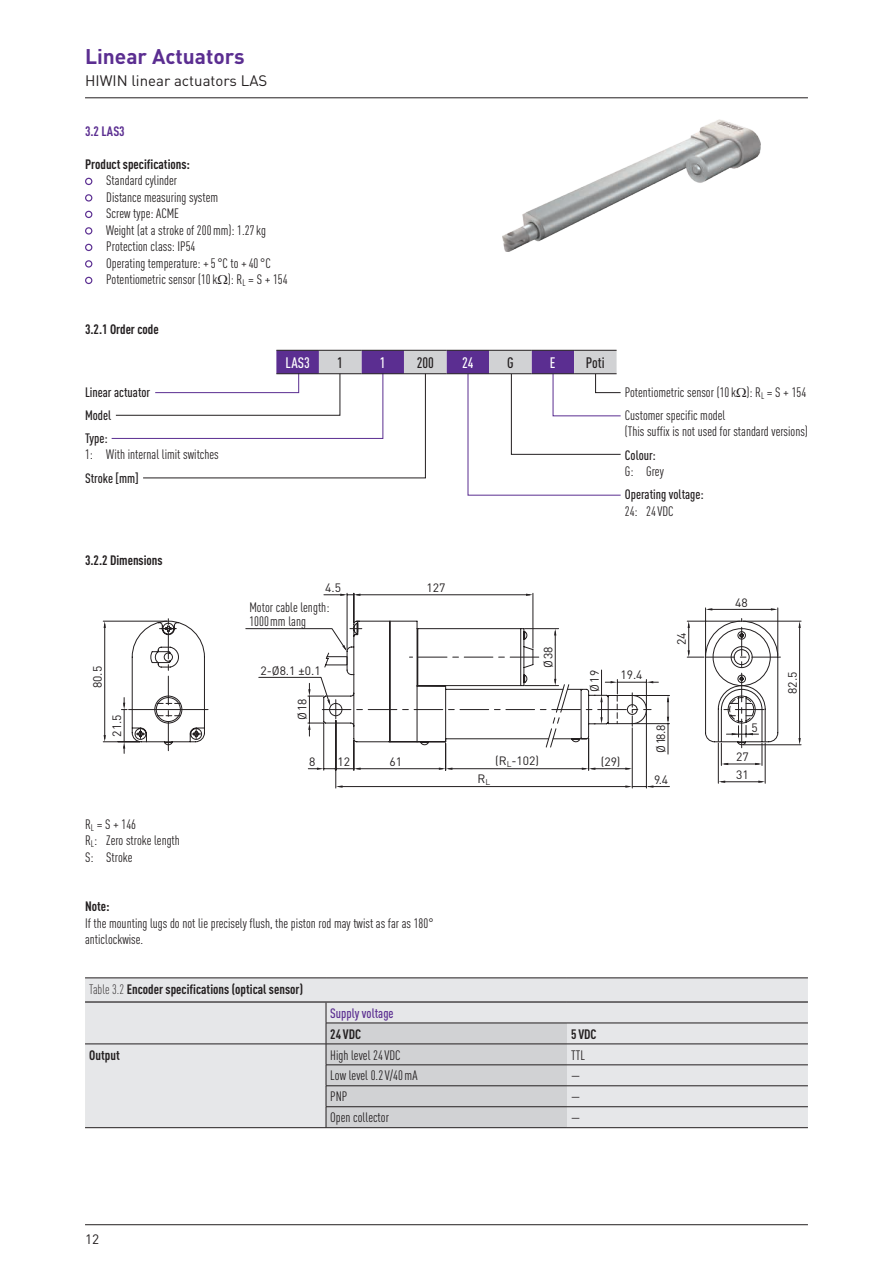
<style>
.page{position:relative;width:893px;height:1263px;background:#fff}
.page>*{position:absolute;margin:0;border:0;box-sizing:border-box;transform-origin:0 0}
.t1{font:700 21px "DIN Pro";color:#5b2e91}
.t2{font:15px "DIN Pro";color:#231f20}
.t3{font:500 condensed 15px "DIN Pro";color:#231f20}
.t4{font:500 condensed 15px "DIN Pro";letter-spacing:.005em;color:#fff}
.t5{font:condensed 13.5px/16.5px "DIN Pro";color:#231f20}
.t6{font:700 condensed 13.5px "DIN Pro";color:#231f20}
.t7{font:500 condensed 13.5px "DIN Pro";color:#231f20}
.t8{font:500 condensed 13.5px "DIN Pro";color:#5b2e91}
.t9{font:700 condensed 13.5px "DIN Pro";color:#5b2e91}
.t10{font:13.5px "DIN Pro";color:#231f20}
.t11{font:12px "DIN Pro";color:#231f20}
.s1{font-weight:300}
</style>
<div class="page">
<hr style="left:85px;top:98px;width:723px;height:1px;background:#231f20">
<hr style="left:85px;top:1224px;width:723px;height:1px;background:#231f20">
<svg style="left:103px;top:593px;width:698px;height:161px"></svg>
<svg style="left:258px;top:607px;width:520px;height:163px"></svg>
<svg style="left:208px;top:620px;width:109px;height:125px"></svg>
<hr style="left:104px;top:624px;width:1px;height:115px;background:#231f20">
<svg style="left:123px;top:618px;width:85px;height:135px"></svg>
<svg style="left:308px;top:723px;width:3px;height:7px"></svg>
<svg style="left:308px;top:689px;width:3px;height:7px"></svg>
<svg style="left:340px;top:594px;width:7px;height:2px"></svg>
<svg style="left:354px;top:594px;width:6px;height:2px"></svg>
<svg style="left:526px;top:594px;width:7px;height:2px"></svg>
<svg style="left:798px;top:738px;width:3px;height:7px"></svg>
<svg style="left:798px;top:621px;width:3px;height:7px"></svg>
<svg style="left:771px;top:608px;width:7px;height:2px"></svg>
<svg style="left:706px;top:608px;width:6px;height:2px"></svg>
<svg style="left:317px;top:618px;width:463px;height:170px"></svg>
<div style="left:85px;top:178px;width:7px;height:7px;border:1px solid #5b2e91;border-radius:50%"></div>
<div style="left:85px;top:194px;width:7px;height:8px;border:1px solid #5b2e91;border-radius:50%"></div>
<div style="left:85px;top:211px;width:7px;height:7px;border:1px solid #5b2e91;border-radius:50%"></div>
<div style="left:85px;top:227px;width:7px;height:8px;border:1px solid #5b2e91;border-radius:50%"></div>
<div style="left:85px;top:244px;width:7px;height:7px;border:1px solid #5b2e91;border-radius:50%"></div>
<div style="left:85px;top:260px;width:7px;height:8px;border:1px solid #5b2e91;border-radius:50%"></div>
<div style="left:85px;top:277px;width:7px;height:7px;border:1px solid #5b2e91;border-radius:50%"></div>
<div style="left:85px;top:978px;width:723px;height:149px;background:#e6e7e9"></div>
<svg style="left:326px;top:1002px;width:241px;height:125px;background:#d0d1d3"></svg>
<hr style="left:85px;top:1001px;width:241px;height:1px;background:#231f20">
<hr style="left:326px;top:1001px;width:241px;height:1px;background:#231f20">
<hr style="left:567px;top:1001px;width:241px;height:1px;background:#231f20">
<hr style="left:85px;top:977px;width:241px;height:1px;background:#231f20">
<hr style="left:326px;top:977px;width:241px;height:1px;background:#231f20">
<hr style="left:567px;top:977px;width:241px;height:1px;background:#231f20">
<hr style="left:326px;top:1023px;width:241px;height:1px;background:#231f20">
<hr style="left:567px;top:1023px;width:241px;height:1px;background:#231f20">
<hr style="left:85px;top:1044px;width:241px;height:1px;background:#231f20">
<hr style="left:326px;top:1044px;width:241px;height:1px;background:#231f20">
<hr style="left:567px;top:1044px;width:241px;height:1px;background:#231f20">
<hr style="left:326px;top:1064px;width:241px;height:1px;background:#231f20">
<hr style="left:567px;top:1064px;width:241px;height:1px;background:#231f20">
<hr style="left:326px;top:1085px;width:241px;height:1px;background:#231f20">
<hr style="left:567px;top:1085px;width:241px;height:1px;background:#231f20">
<hr style="left:326px;top:1106px;width:241px;height:1px;background:#231f20">
<hr style="left:567px;top:1106px;width:241px;height:1px;background:#231f20">
<hr style="left:85px;top:1127px;width:241px;height:1px;background:#231f20">
<hr style="left:326px;top:1127px;width:241px;height:1px;background:#231f20">
<hr style="left:567px;top:1127px;width:241px;height:1px;background:#231f20">
<img style="left:503px;top:119px;width:257px;height:132px">
<svg style="left:111px;top:350px;width:510px;height:146px"></svg>
<h1 class="t1" style="left:85px;top:39px;width:161px">Linear Actuators</h1>
<p class="t2" style="left:85px;top:69px;width:184px">HIWIN linear actuators LAS</p>
<p class="t9" style="left:85px;top:121px;width:41px">3.2 LAS3</p>
<p class="t6" style="left:85px;top:154px;width:107px">Product specifications:</p>
<p class="t5" style="left:106px;top:171px;width:183px">Standard cylinder<br>Distance measuring system<br>Screw type: ACME<br>Weight (at a stroke of 200mm): 1.27kg<br>Protection class: IP54<br>Operating temperature: + 5°C to + 40°C<br>Potentiometric sensor (10k ): R<sub>L</sub> = S + 154</p>
<p class="t6" style="left:85px;top:319px;width:75px">3.2.1 Order code</p>
<p class="t7" style="left:85px;top:382px;width:67px">Linear actuator</p>
<p class="t7" style="left:85px;top:405px;width:28px">Model</p>
<p class="t7" style="left:85px;top:428px;width:24px">Type:</p>
<p class="t5" style="left:85px;top:445px;width:135px">1: With internal limit switches</p>
<p class="t7" style="left:85px;top:468px;width:55px">Stroke [mm]</p>
<p class="t6" style="left:85px;top:550px;width:79px">3.2.2 Dimensions</p>
<p class="t11" style="left:88px;top:688px;width:24px;rotate:-90deg">80.5</p>
<p class="t11" style="left:108px;top:736px;width:24px;rotate:-90deg">21.5</p>
<p class="t5" style="left:85px;top:815px;width:96px">R<sub>L</sub> = S + 146<br>R<sub>L</sub>: Zero stroke length<br>S: Stroke</p>
<p class="t4" style="left:286px;top:351px;width:26px">LAS3</p>
<p class="t3" style="left:337px;top:351px;width:7px">1</p>
<p class="t4" style="left:380px;top:351px;width:7px">1</p>
<p class="t3" style="left:417px;top:351px;width:19px">200</p>
<p class="t4" style="left:462px;top:351px;width:13px">24</p>
<p class="t3" style="left:507px;top:351px;width:8px">G</p>
<p class="t4" style="left:550px;top:351px;width:7px">E</p>
<p class="t3" style="left:586px;top:351px;width:20px">Poti</p>
<p class="t5" style="left:625px;top:383px;width:183px">Potentiometric sensor (10k ): R<sub>L</sub> = S + 154</p>
<p class="t5" style="left:625px;top:406px;width:185px">Customer specific model<br>(This suffix is not used for standard versions)</p>
<p class="t7" style="left:625px;top:445px;width:32px">Colour:</p>
<p class="t5" style="left:625px;top:462px;width:41px">G: Grey</p>
<p class="t7" style="left:625px;top:484px;width:80px">Operating voltage:</p>
<p class="t5" style="left:625px;top:502px;width:50px">24: 24VDC</p>
<p class="t11" style="left:325px;top:578px;width:17px">4.5</p>
<p class="t5" style="left:249px;top:599px;width:82px;line-height:13.5px">Motor cable length:<br>1000 mm lang</p>
<p class="t11" style="left:427px;top:578px;width:20px">127</p>
<p class="t11" style="left:672px;top:645px;width:14px;rotate:-90deg">24</p>
<p class="t11" style="left:735px;top:593px;width:14px">48</p>
<p class="t11" style="left:260px;top:661px;width:62px">2-Ø8.1 ±0.1</p>
<p class="t11" style="left:293px;top:720px;width:23px;rotate:-90deg">Ø18</p>
<p class="t11" style="left:309px;top:752px;width:8px">8</p>
<p class="t11" style="left:338px;top:752px;width:14px">12</p>
<p class="t11" style="left:389px;top:752px;width:14px">61</p>
<p class="t11" style="left:539px;top:668px;width:23px;rotate:-90deg">Ø38</p>
<p class="t11" style="left:585px;top:691px;width:23px;rotate:-90deg">Ø19</p>
<p class="t11" style="left:620px;top:666px;width:24px">19.4</p>
<p class="t11" style="left:783px;top:694px;width:24px;rotate:-90deg">82.5</p>
<p class="t11" style="left:495px;top:751px;width:45px">(R<sub>L</sub>-102)</p>
<p class="t11" style="left:601px;top:752px;width:21px">(29)</p>
<p class="t11" style="left:651px;top:753px;width:30px;rotate:-90deg">Ø18.8</p>
<p class="t11" style="left:752px;top:718px;width:8px">5</p>
<p class="t11" style="left:736px;top:747px;width:14px">27</p>
<p class="t11" style="left:478px;top:769px;width:14px">R<sub>L</sub></p>
<p class="t11" style="left:654px;top:770px;width:16px">9.4</p>
<p class="t11" style="left:736px;top:765px;width:14px">31</p>
<p class="t6" style="left:85px;top:896px;width:26px">Note:</p>
<p class="t5" style="left:85px;top:914px;width:350px">If the mounting lugs do not lie precisely flush, the piston rod may twist as far as 180° anticlockwise.</p>
<p class="t6" style="left:89px;top:978px;width:215px"><span class="s1">Table 3.2</span> Encoder specifications (optical sensor)</p>
<p class="t8" style="left:330px;top:1003px;width:65px">Supply voltage</p>
<p class="t6" style="left:330px;top:1023px;width:32px">24 VDC</p>
<p class="t6" style="left:571px;top:1023px;width:27px">5 VDC</p>
<p class="t6" style="left:89px;top:1044px;width:32px">Output</p>
<p class="t5" style="left:330px;top:1045px;width:72px">High level 24VDC</p>
<p class="t5" style="left:571px;top:1045px;width:15px">TTL</p>
<p class="t5" style="left:330px;top:1066px;width:89px">Low level 0.2V/40mA</p>
<p class="t5" style="left:571px;top:1066px;width:11px">—</p>
<p class="t5" style="left:330px;top:1087px;width:19px">PNP</p>
<p class="t5" style="left:571px;top:1087px;width:11px">—</p>
<p class="t5" style="left:330px;top:1108px;width:60px">Open collector</p>
<p class="t5" style="left:571px;top:1108px;width:11px">—</p>
<p class="t10" style="left:85px;top:1228px;width:16px">12</p>
</div>
